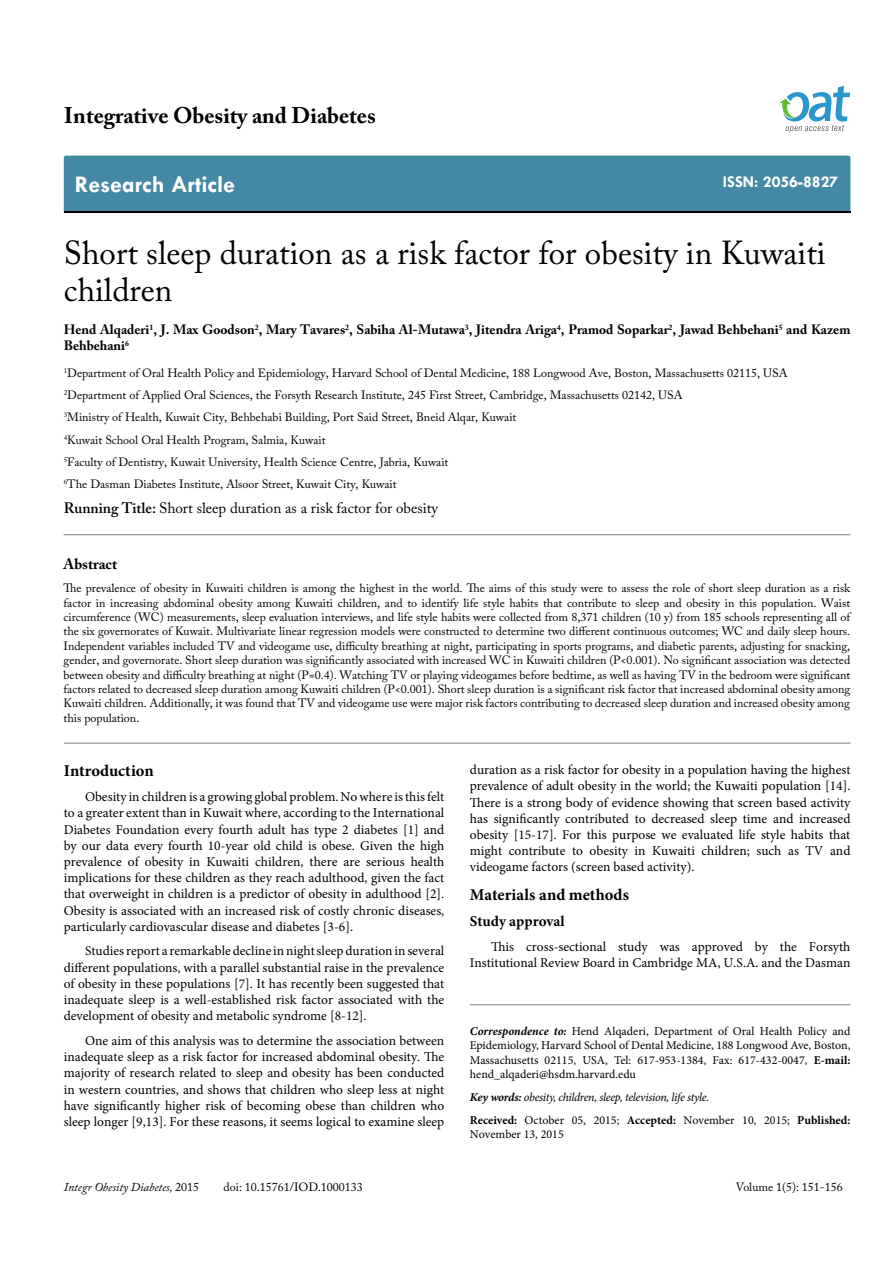
<style>
.page{position:relative;width:893px;height:1263px;background:#fff}
.page>*{position:absolute;margin:0;border:0;box-sizing:border-box;transform-origin:0 0}
.t1{font:33px/37.5px "Adobe Caslon Pro";color:#000}
.t2{font:700 24px "Tw Cen";color:#fff}
.t3{font:700 22.5px "Adobe Caslon Pro";color:#000}
.t4{font:700 16.5px "Minion Pro";color:#000}
.t5{font:700 16.5px "Tw Cen";color:#fff}
.t6{font:15px "Adobe Caslon Pro";color:#000}
.t7{font:700 15px "Minion Pro";color:#000}
.t8{font:700 15px "Adobe Caslon Pro";color:#000}
.t9{font:13.5px/16.2px "Minion Pro";color:#000;text-align:justify}
.t10{font:700 13.5px/16.2px "Adobe Caslon Pro";color:#000}
.t11{font:12px/14.4px "Adobe Caslon Pro";color:#000}
.t12{font:12px/14.4px "Minion Pro";color:#000;text-align:justify}
.t13{font:italic 12px/23px "Minion Pro";letter-spacing:-.03em;color:#000}
.t14{font:italic 12px "Adobe Caslon Pro";color:#000}
.s1{font-weight:600}
.s2{font-weight:700;font-style:italic}
.s3{font-weight:700}
.s4{font-weight:700;font-style:normal}
.s5{font-style:normal}
</style>
<div class="page">
<div style="left:64px;top:156px;width:786px;height:56px;background:#4389a5"></div>
<svg style="left:779px;top:86px;width:71px;height:47px"></svg>
<hr style="left:64px;top:534px;width:786px;height:1px;background:#808285">
<hr style="left:64px;top:743px;width:787px;height:1px;background:#808285">
<hr style="left:470px;top:1004px;width:380px;height:1px;background:#808285">
<h3 class="t3" style="left:64px;top:102px;width:313px">Integrative Obesity and Diabetes</h3>
<h2 class="t2" style="left:75px;top:170px;width:162px">Research Article</h2>
<h3 class="t5" style="left:723px;top:172px;width:117px">ISSN: 2056-8827</h3>
<h1 class="t1" style="left:64px;top:233px;width:763px">Short sleep duration as a risk factor for obesity in Kuwaiti children</h1>
<p class="t10" style="left:64px;top:321px;width:788px">Hend Alqaderi<sup>1</sup>, J. Max Goodson<sup>2</sup>, Mary Tavares<sup>2</sup>, Sabiha Al-Mutawa<sup>3</sup>, Jitendra Ariga<sup>4</sup>, Pramod Soparkar<sup>2</sup>, Jawad Behbehani<sup>5</sup> and Kazem<br>Behbehani<sup>6</sup></p>
<p class="t11" style="left:64px;top:362px;width:725px;line-height:22.2px"><sup>1</sup>Department of Oral Health Policy and Epidemiology, Harvard School of Dental Medicine, 188 Longwood Ave, Boston, Massachusetts 02115, USA <sup>2</sup>Department of Applied Oral Sciences, the Forsyth Research Institute, 245 First Street, Cambridge, Massachusetts 02142, USA<br><sup>3</sup>Ministry of Health, Kuwait City, Behbehabi Building, Port Said Street, Bneid Alqar, Kuwait<br><sup>4</sup>Kuwait School Oral Health Program, Salmia, Kuwait<br><sup>5</sup>Faculty of Dentistry, Kuwait University, Health Science Centre, Jabria, Kuwait<br><sup>6</sup>The Dasman Diabetes Institute, Alsoor Street, Kuwait City, Kuwait</p>
<p class="t6" style="left:64px;top:499px;width:376px"><span class="s1">Running Title:</span> Short sleep duration as a risk factor for obesity</p>
<p class="t8" style="left:64px;top:555px;width:55px">Abstract</p>
<p class="t11" style="left:64px;top:581px;width:788px;text-align:justify">The prevalence of obesity in Kuwaiti children is among the highest in the world. The aims of this study were to assess the role of short sleep duration as a risk factor in increasing abdominal obesity among Kuwaiti children, and to identify life style habits that contribute to sleep and obesity in this population. Waist circumference (WC) measurements, sleep evaluation interviews, and life style habits were collected from 8,371 children (10 y) from 185 schools representing all of the six governorates of Kuwait. Multivariate linear regression models were constructed to determine two different continuous outcomes; WC and daily sleep hours.<br>Independent variables included TV and videogame use, difficulty breathing at night, participating in sports programs, and diabetic parents, adjusting for snacking, gender, and governorate. Short sleep duration was significantly associated with increased WC in Kuwaiti children (P&lt;0.001). No significant association was detected between obesity and difficulty breathing at night (P=0.4). Watching TV or playing videogames before bedtime, as well as having TV in the bedroom were significant factors related to decreased sleep duration among Kuwaiti children (P&lt;0.001). Short sleep duration is a significant risk factor that increased abdominal obesity among Kuwaiti children. Additionally, it was found that TV and videogame use were major risk factors contributing to decreased sleep duration and increased obesity among this population.</p>
<h3 class="t4" style="left:64px;top:759px;width:91px">Introduction</h3>
<p class="t9" style="left:64px;top:789px;width:382px;text-indent:21px">Obesity in children is a growing global problem. No where is this felt to a greater extent than in Kuwait where, according to the International Diabetes Foundation every fourth adult has type 2 diabetes [1] and by our data every fourth 10-year old child is obese. Given the high prevalence of obesity in Kuwaiti children, there are serious health implications for these children as they reach adulthood, given the fact that overweight in children is a predictor of obesity in adulthood [2].<br>Obesity is associated with an increased risk of costly chronic diseases, particularly cardiovascular disease and diabetes [3-6].</p>
<p class="t9" style="left:64px;top:943px;width:382px;text-indent:21px">Studies report a remarkable decline in night sleep duration in several different populations, with a parallel substantial raise in the prevalence of obesity in these populations [7]. It has recently been suggested that inadequate sleep is a well-established risk factor associated with the development of obesity and metabolic syndrome [8-12].</p>
<p class="t9" style="left:64px;top:1032px;width:382px;text-indent:21px">One aim of this analysis was to determine the association between inadequate sleep as a risk factor for increased abdominal obesity. The majority of research related to sleep and obesity has been conducted in western countries, and shows that children who sleep less at night have significantly higher risk of becoming obese than children who sleep longer [9,13]. For these reasons, it seems logical to examine sleep</p>
<p class="t9" style="left:470px;top:762px;width:382px">duration as a risk factor for obesity in a population having the highest prevalence of adult obesity in the world; the Kuwaiti population [14].<br>There is a strong body of evidence showing that screen based activity has significantly contributed to decreased sleep time and increased obesity [15-17]. For this purpose we evaluated life style habits that might contribute to obesity in Kuwaiti children; such as TV and videogame factors (screen based activity).</p>
<h3 class="t4" style="left:470px;top:883px;width:161px">Materials and methods</h3>
<p class="t7" style="left:470px;top:911px;width:96px">Study approval</p>
<p class="t9" style="left:470px;top:939px;width:382px;text-align:right">This cross-sectional study was approved by the Forsyth<br>Institutional Review Board in Cambridge MA, U.S.A. and the Dasman</p>
<p class="t12" style="left:470px;top:1024px;width:382px"><span class="s2">Correspondence to:</span> Hend Alqaderi, Department of Oral Health Policy and Epidemiology, Harvard School of Dental Medicine, 188 Longwood Ave, Boston, Massachusetts 02115, USA, Tel: 617-953-1384, Fax: 617-432-0047, <span class="s3">E-mail: </span>hend_alqaderi@hsdm.harvard.edu</p>
<p class="t13" style="left:470px;top:1085px;width:382px"><span class="s3">Key words:</span> obesity, children, sleep, television, life style.<br><span class="s4">Received:</span> <span class="s5">October 05, 2015;</span> <span class="s4">Accepted:</span> <span class="s5">November 10, 2015;</span> <span class="s4">Published:</span></p>
<p class="t12" style="left:470px;top:1127px;width:95px">November 13, 2015</p>
<p class="t14" style="left:64px;top:1180px;width:137px">Integr Obesity Diabetes, <span class="s5">2015</span></p>
<p class="t11" style="left:224px;top:1180px;width:141px">doi: 10.15761/IOD.1000133</p>
<p class="t11" style="left:736px;top:1180px;width:108px">Volume 1(5): 151-156</p>
</div>
